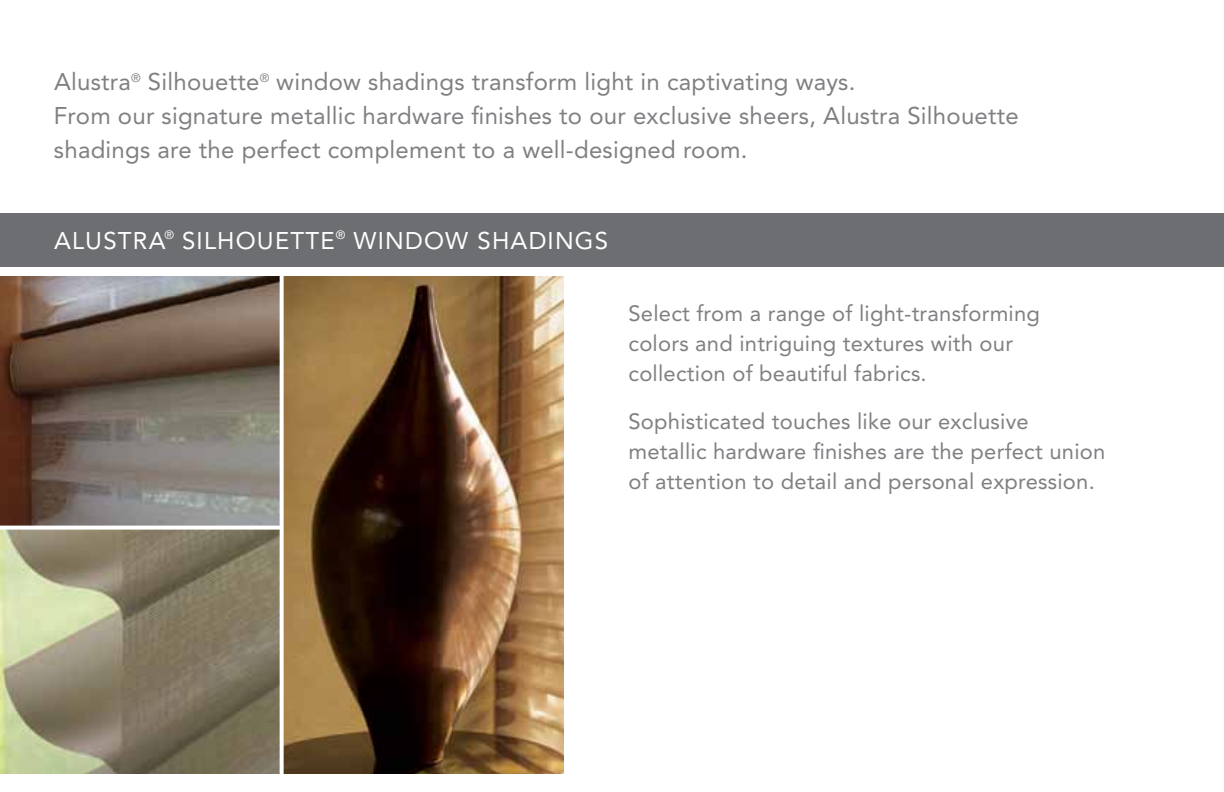
<style>
.page{position:relative;width:1224px;height:792px;background:#fff}
.page>*{position:absolute;margin:0;border:0;box-sizing:border-box;transform-origin:0 0}
.t1{font:24px/34px "Avenir";letter-spacing:.01em;color:#807f83}
.t2{font:24px "Avenir";letter-spacing:.05em;color:#fff}
.t3{font:22px/30px "Avenir";letter-spacing:.01em;color:#807f83}
</style>
<div class="page">
<div style="left:0;top:213px;width:1224px;height:54px;background:#6d6e71"></div>
<img style="left:0;top:276px;width:279px;height:250px">
<img style="left:0;top:530px;width:279px;height:244px">
<img style="left:284px;top:276px;width:279px;height:498px">
<svg style="left:0;top:529px;width:280px;height:1px"></svg>
<svg style="left:283px;top:276px;width:1px;height:498px"></svg>
<p class="t1" style="left:54px;top:65px;width:966px">Alustra<sup>®</sup> Silhouette<sup>®</sup> window shadings transform light in captivating ways.<br>From our signature metallic hardware finishes to our exclusive sheers, Alustra Silhouette shadings are the perfect complement to a well-designed room.</p>
<p class="t2" style="left:54px;top:227px;width:66px">Alustra</p>
<p class="t2" style="left:164px;top:227px;width:427px"><sup>®</sup> silhouette<sup>®</sup> window shadings</p>
<p class="t3" style="left:629px;top:298px;width:413px">Select from a range of light-transforming colors and intriguing textures with our collection of beautiful fabrics.</p>
<p class="t3" style="left:629px;top:406px;width:478px">Sophisticated touches like our exclusive metallic hardware finishes are the perfect union of attention to detail and personal expression.</p>
</div>
